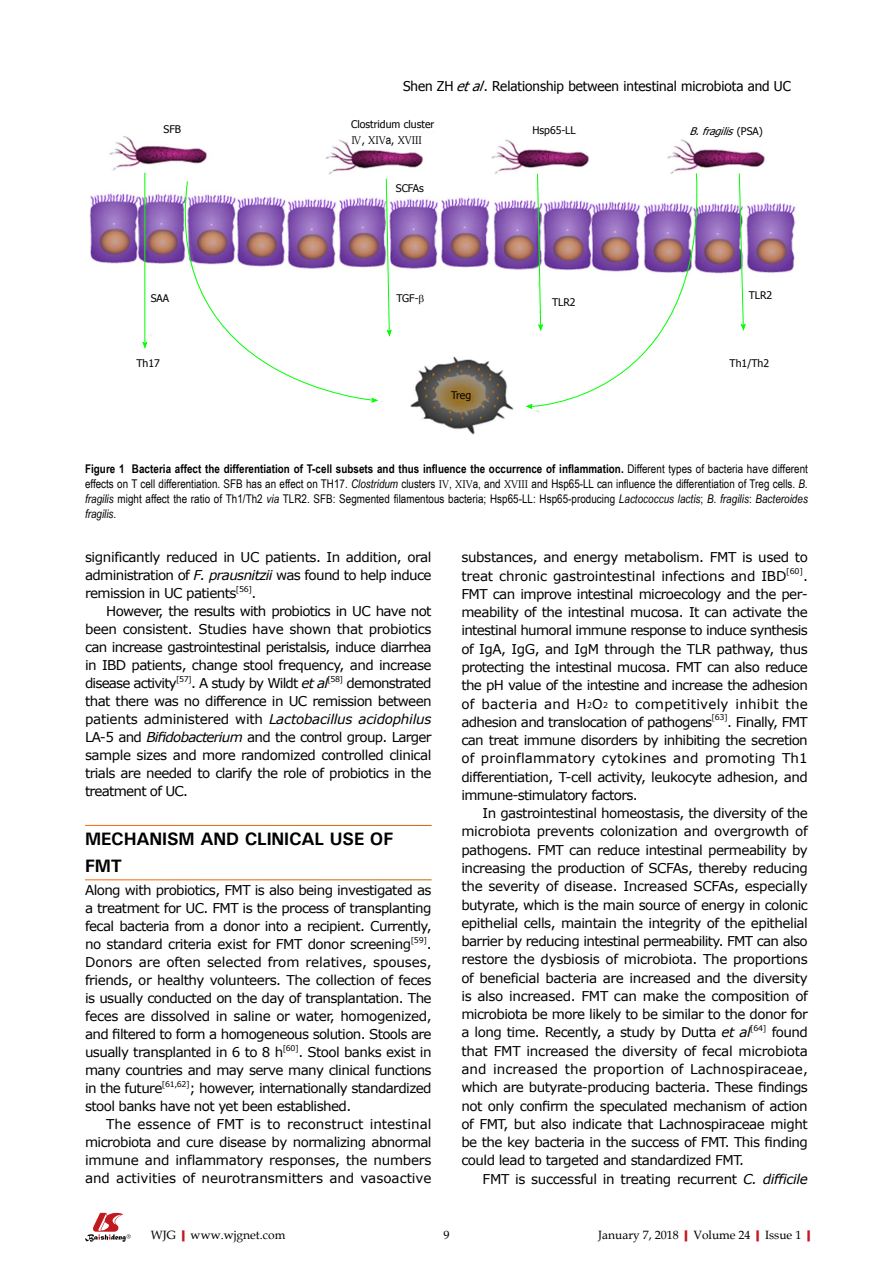
<style>
.page{position:relative;width:893px;height:1263px;background:#fff}
.page>*{position:absolute;margin:0;border:0;box-sizing:border-box;transform-origin:0 0}
.t1{font:700 18px/27px "Univers";letter-spacing:-.01em;color:#000}
.t2{font:13.5px/18px "Verdana";letter-spacing:-.04em;color:#000;text-align:justify}
.t3{font:13.5px/18.3px "Verdana";letter-spacing:-.015em;color:#000}
.t4{font:13.5px "Verdana";letter-spacing:-.02em;color:#000}
.t5{font:13.5px "Verdana";color:#000}
.t6{font:13.5px "Tahoma";color:#000}
.t7{font:13.5px "Verdana";letter-spacing:.005em;color:#000}
.t8{font:13.5px "Verdana";letter-spacing:.01em;color:#000}
.t9{font:13.5px "Verdana";letter-spacing:-.06em;color:#000}
.t10{font:12px/15px "Arial Narrow";letter-spacing:.005em;color:#000;text-align:justify}
.t11{font:12px "Book Antiqua";color:#000}
.t12{font:10.5px/15.9px "Tahoma";color:#000}
.t13{font:italic 10.5px "Tahoma";color:#000}
.t14{font:7.8px "Verdana";letter-spacing:-.045em;color:#000}
.s1{font-style:italic}
.s2{font-family:"Koz Min Pro"}
.s3{font-family:"Arial Narrow";font-size:12px}
.s4{font-style:normal}
.s5{font-weight:700}
.s6{font-family:"Koz Min Pro";font-size:10.5px}
.s7{font-size:7.8px}
.s8{font-weight:700;color:#c01920}
</style>
<div class="page">
<svg style="left:85px;top:1213px;width:46px;height:29px"></svg>
<img style="left:89px;top:135px;width:707px;height:300px">
<svg style="left:142px;top:342px;width:5px;height:6px"></svg>
<hr style="left:145px;top:173px;width:1px;height:171px;background:#0f0">
<svg style="left:386px;top:178px;width:6px;height:158px"></svg>
<svg style="left:739px;top:173px;width:7px;height:157px"></svg>
<svg style="left:162px;top:181px;width:213px;height:220px"></svg>
<svg style="left:372px;top:398px;width:5px;height:5px"></svg>
<svg style="left:526px;top:173px;width:181px;height:236px"></svg>
<svg style="left:419px;top:295px;width:5px;height:9px"></svg>
<p class="t6" style="left:403px;top:77px;width:389px">Shen ZH <span class="s1">etal</span>. Relationship between intestinal microbiota and UC</p>
<p class="t12" style="left:164px;top:121px;width:19px">SFB</p>
<p class="t12" style="left:351px;top:116px;width:85px">Clostridum cluster<br><span class="s2">Ⅳ</span>, <span class="s2">XIV</span><span class="s3">a</span>, <span class="s2">XVIII</span></p>
<p class="t12" style="left:532px;top:122px;width:45px">Hsp65-LL</p>
<p class="t13" style="left:689px;top:124px;width:75px">B.fragilis<span class="s4">( P S A )</span></p>
<p class="t12" style="left:396px;top:180px;width:30px">SCFAs</p>
<p class="t12" style="left:151px;top:290px;width:20px">SAA</p>
<p class="t12" style="left:136px;top:355px;width:25px">Th17</p>
<p class="t12" style="left:396px;top:290px;width:24px">TGF-</p>
<p class="t12" style="left:451px;top:387px;width:22px">Treg</p>
<p class="t12" style="left:552px;top:294px;width:25px">TLR2</p>
<p class="t12" style="left:749px;top:287px;width:25px">TLR2</p>
<p class="t12" style="left:730px;top:355px;width:41px">Th1/Th2</p>
<p class="t10" style="left:85px;top:461px;width:724px"><span class="s5">Figure 1 Bacteria affect the differentiation of T-cell subsets and thus influence the occurrence of inflammation.</span> Different types of bacteria have different effects on T cell differentiation. SFB has an effect on TH17. <span class="s1">Clostridum</span> clusters <span class="s6">IV</span>, <span class="s6">XIV</span>a, and <span class="s6">XVIII</span> and Hsp65-LL can influence the differentiation of Treg cells. <span class="s1">B. fragilis</span> might affect the ratio of Th1/Th2 <span class="s1">via</span> TLR2. SFB: Segmented filamentous bacteria; Hsp65-LL: Hsp65-producing <span class="s1">Lactococcus lactis</span>; <span class="s1">B. fragilis</span>: <span class="s1">Bacteroides fragilis</span>.</p>
<p class="t2" style="left:85px;top:548px;width:348px">significantly reduced in UC patients. In addition, oral administration of <span class="s1">F. prausnitzii</span> was found to help induce remission in UC patients</p>
<p class="t14" style="left:236px;top:584px;width:18px">[56]</p>
<p class="t2" style="left:252px;top:584px;width:6px">.</p>
<p class="t2" style="left:106px;top:602px;width:327px">However, the results with probiotics in UC have not</p>
<p class="t2" style="left:85px;top:620px;width:348px">been consistent. Studies have shown that probiotics</p>
<p class="t2" style="left:85px;top:638px;width:348px">can increase gastrointestinal peristalsis, induce diarrhea</p>
<p class="t2" style="left:85px;top:656px;width:348px">in IBD patients, change stool frequency, and increase</p>
<p class="t9" style="left:85px;top:675px;width:93px">disease activity</p>
<p class="t14" style="left:176px;top:674px;width:17px">[57]</p>
<p class="t9" style="left:191px;top:675px;width:138px">. A study by Wildt <span class="s1">et al</span></p>
<p class="t14" style="left:327px;top:674px;width:17px">[58]</p>
<p class="t2" style="left:85px;top:674px;width:348px;text-indent:262px">demonstrated that there was no difference in UC remission between patients administered with <span class="s1">Lactobacillus acidophilus </span>LA-5 and <span class="s1">Bifidobacterium</span> and the control group. Larger sample sizes and more randomized controlled clinical trials are needed to clarify the role of probiotics in the treatment of UC.</p>
<p class="t1" style="left:85px;top:825px;width:310px">MECHANISM AND CLINICAL USE OF<br>FMT</p>
<p class="t2" style="left:85px;top:881px;width:348px">Along with probiotics, FMT is also being investigated as a treatment for UC. FMT is the process of transplanting fecal bacteria from a donor into a recipient. Currently, no standard criteria exist for FMT donor screening</p>
<p class="t14" style="left:411px;top:935px;width:18px">[59]</p>
<p class="t2" style="left:85px;top:935px;width:348px;text-indent:342px">.<br>Donors are often selected from relatives, spouses, friends, or healthy volunteers. The collection of feces is usually conducted on the day of transplantation. The feces are dissolved in saline or water, homogenized, and filtered to form a homogeneous solution. Stools are usually transplanted in 6 to 8 h</p>
<p class="t14" style="left:283px;top:1043px;width:18px">[60]</p>
<p class="t2" style="left:85px;top:1043px;width:348px;text-indent:213px">. Stool banks exist in many countries and may serve many clinical functions in the future</p>
<p class="t14" style="left:162px;top:1079px;width:29px">[61,62]</p>
<p class="t2" style="left:189px;top:1079px;width:244px">; however, internationally standardized</p>
<p class="t2" style="left:85px;top:1097px;width:268px">stool banks have not yet been established.</p>
<p class="t5" style="left:106px;top:1116px;width:327px">The essence of FMT is to reconstruct intestinal</p>
<p class="t2" style="left:85px;top:1133px;width:348px">microbiota and cure disease by normalizing abnormal</p>
<p class="t3" style="left:85px;top:1151px;width:348px">immune and inflammatory responses, the numbers</p>
<p class="t5" style="left:85px;top:1170px;width:348px">and activities of neurotransmitters and vasoactive</p>
<p class="t3" style="left:461px;top:548px;width:348px">substances, and energy metabolism. FMT is used to treat chronic gastrointestinal infections and IBD</p>
<p class="t14" style="left:786px;top:566px;width:18px">[60]</p>
<p class="t2" style="left:461px;top:566px;width:348px;text-align:left;text-indent:342px">.<br>FMT can improve intestinal microecology and the per&shy;meability of the intestinal mucosa. It can activate the intestinal humoral immune response to induce synthesis of IgA, IgG, and IgM through the TLR pathway, thus protecting the intestinal mucosa. FMT can also reduce the pH value of the intestine and increase the adhesion of bacteria and H<span class="s7">2</span>O<span class="s7">2</span> to competitively inhibit the adhesion and translocation of pathogens</p>
<p class="t14" style="left:712px;top:712px;width:17px">[63]</p>
<p class="t2" style="left:727px;top:712px;width:82px">. Finally, FMT</p>
<p class="t2" style="left:461px;top:731px;width:348px">can treat immune disorders by inhibiting the secretion</p>
<p class="t8" style="left:461px;top:750px;width:348px">of proinflammatory cytokines and promoting Th1</p>
<p class="t2" style="left:461px;top:767px;width:348px">differentiation, T-cell activity, leukocyte adhesion, and</p>
<p class="t2" style="left:461px;top:785px;width:178px">immune-stimulatory factors.</p>
<p class="t2" style="left:483px;top:804px;width:327px">In gastrointestinal homeostasis, the diversity of the</p>
<p class="t3" style="left:461px;top:822px;width:348px">microbiota prevents colonization and overgrowth of</p>
<p class="t2" style="left:461px;top:840px;width:348px">pathogens. FMT can reduce intestinal permeability by</p>
<p class="t2" style="left:461px;top:859px;width:348px">increasing the production of SCFAs, thereby reducing</p>
<p class="t4" style="left:461px;top:878px;width:348px">the severity of disease. Increased SCFAs, especially</p>
<p class="t2" style="left:461px;top:895px;width:348px">butyrate, which is the main source of energy in colonic</p>
<p class="t2" style="left:461px;top:913px;width:348px">epithelial cells, maintain the integrity of the epithelial</p>
<p class="t2" style="left:461px;top:932px;width:348px">barrier by reducing intestinal permeability. FMT can also</p>
<p class="t4" style="left:461px;top:951px;width:348px">restore the dysbiosis of microbiota. The proportions</p>
<p class="t2" style="left:461px;top:968px;width:348px">of beneficial bacteria are increased and the diversity</p>
<p class="t2" style="left:461px;top:986px;width:348px">is also increased. FMT can make the composition of</p>
<p class="t2" style="left:461px;top:1005px;width:348px">microbiota be more likely to be similar to the donor for</p>
<p class="t2" style="left:461px;top:1023px;width:291px">a long time. Recently, a study by Dutta <span class="s1">et al</span></p>
<p class="t14" style="left:750px;top:1023px;width:18px">[64]</p>
<p class="t2" style="left:772px;top:1023px;width:38px">found</p>
<p class="t4" style="left:461px;top:1042px;width:348px">that FMT increased the diversity of fecal microbiota</p>
<p class="t7" style="left:461px;top:1060px;width:348px">and increased the proportion of Lachnospiraceae,</p>
<p class="t2" style="left:461px;top:1078px;width:348px">which are butyrate-producing bacteria. These findings</p>
<p class="t2" style="left:461px;top:1096px;width:348px">not only confirm the speculated mechanism of action</p>
<p class="t2" style="left:461px;top:1114px;width:348px">of FMT, but also indicate that Lachnospiraceae might</p>
<p class="t2" style="left:461px;top:1133px;width:348px">be the key bacteria in the success of FMT. This finding</p>
<p class="t2" style="left:461px;top:1151px;width:284px">could lead to targeted and standardized FMT.</p>
<p class="t2" style="left:483px;top:1169px;width:327px">FMT is successful in treating recurrent <span class="s1">C. difficile</span></p>
<p class="t11" style="left:151px;top:1226px;width:136px">WJG<span class="s8">|</span>www.wjgnet.com</p>
<p class="t11" style="left:598px;top:1226px;width:219px">January 7, 2018<span class="s8">|</span>Volume 24<span class="s8">|</span>Issue 1<span class="s8">|</span></p>
</div>
